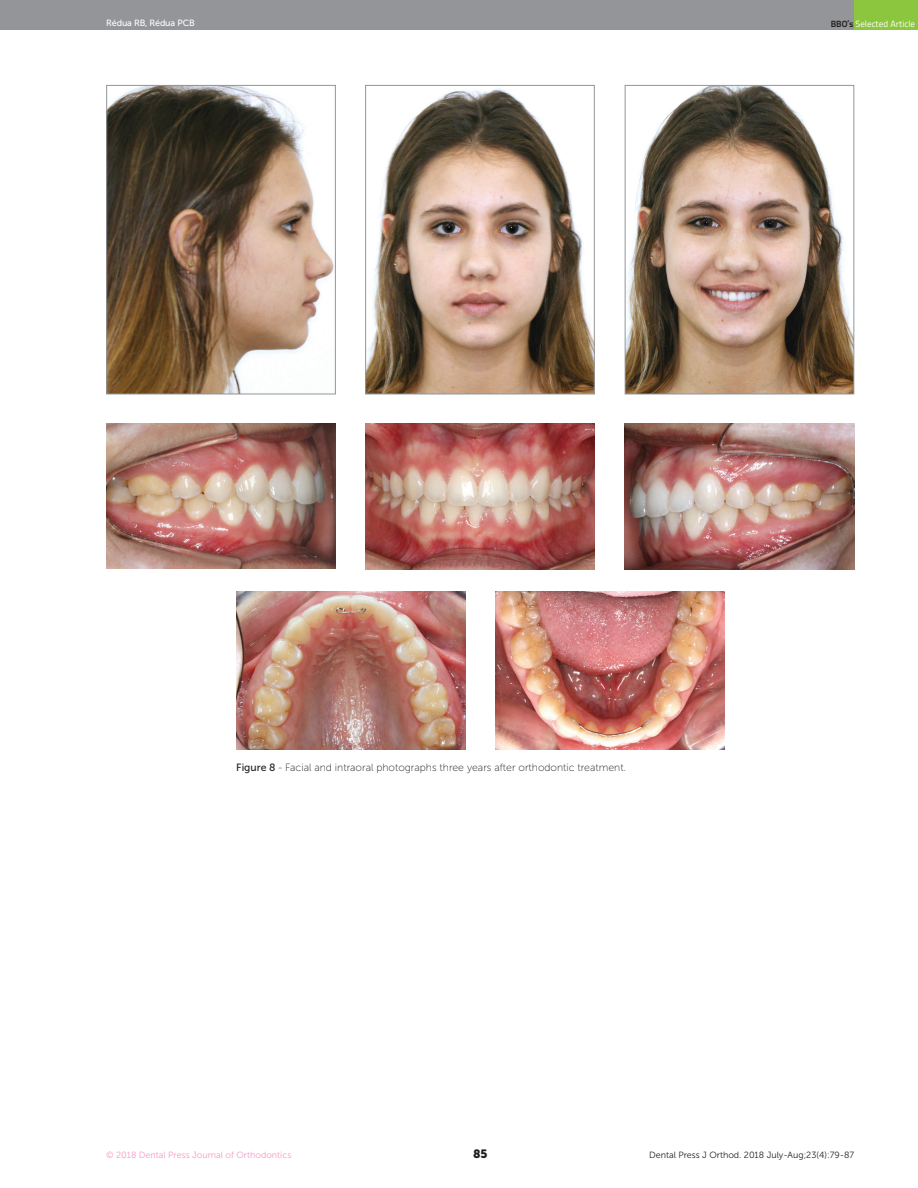
<style>
.page{position:relative;width:918px;height:1188px;background:#fff}
.page>*{position:absolute;margin:0;border:0;box-sizing:border-box;transform-origin:0 0}
.t1{font:12px "Museo Sans 900";color:#231f20}
.t2{font:10.5px "Museo Sans 100";color:#231f20}
.t3{font:9px "Museo Sans 300";color:#231f20}
.t4{font:9px "Museo Sans 300";color:#f499c2}
.t5{font:9px "Titillium Text 22 L";color:#fff}
.t6{font:9px "Museo Sans 500";letter-spacing:-.015em;color:#fff}
.s1{font-weight:700;color:#231f20}
.s2{font-family:"Museo Sans 500"}
</style>
<div class="page">
<div style="left:0;top:0;width:918px;height:30px;background:#939598"></div>
<div style="left:854px;top:0;width:64px;height:30px;background:#8bc63e"></div>
<img style="left:108px;top:87px;width:226px;height:305px">
<div style="left:106px;top:85px;width:230px;height:309px;border:1px solid #939598"></div>
<img style="left:367px;top:88px;width:226px;height:304px">
<div style="left:365px;top:85px;width:230px;height:309px;border:1px solid #939598"></div>
<img style="left:627px;top:87px;width:225px;height:305px">
<div style="left:625px;top:85px;width:229px;height:309px;border:1px solid #939598"></div>
<img style="left:236px;top:591px;width:230px;height:159px">
<img style="left:106px;top:423px;width:230px;height:146px">
<img style="left:365px;top:424px;width:230px;height:145px">
<img style="left:495px;top:591px;width:230px;height:159px">
<img style="left:625px;top:424px;width:229px;height:145px">
<p class="t6" style="left:106px;top:18px;width:90px">Rédua RB, Rédua PCB</p>
<p class="t5" style="left:831px;top:17px;width:86px"><span class="s1">BBO’s</span> Selected Article</p>
<p class="t2" style="left:236px;top:762px;width:391px"><span class="s2">Figure 8</span> - Facial and intraoral photographs three years after orthodontic treatment.</p>
<p class="t4" style="left:106px;top:1150px;width:187px">© 2018 Dental Press Journal of Orthodontics</p>
<p class="t1" style="left:473px;top:1147px;width:16px">85</p>
<p class="t3" style="left:649px;top:1150px;width:207px">Dental Press J Orthod. 2018 July-Aug;23(4):79-87</p>
</div>
